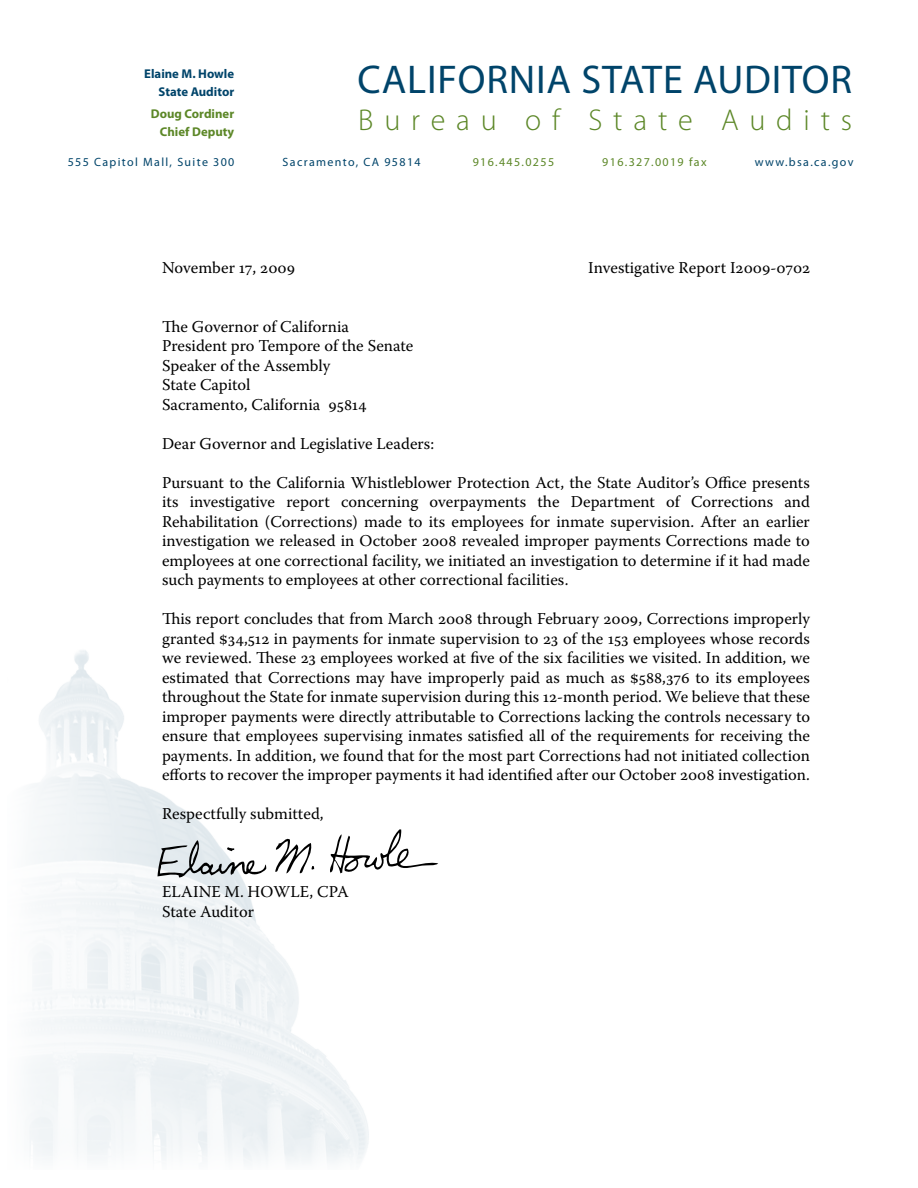
<style>
.page{position:relative;width:918px;height:1188px;background:#fff}
.page>*{position:absolute;margin:0;border:0;box-sizing:border-box;transform-origin:0 0}
.t1{font:40.2px "Myriad Pro";letter-spacing:.02em;color:#00446a}
.t2{font:300 30.15px "Myriad Pro";letter-spacing:.36em;color:#5c8727}
.t3{font:16.5px/19.5px "Warnock Pro";color:#000}
.t4{font:700 12.75px/18px "Myriad Pro";color:#00446a;text-align:right}
.t5{font:700 12.75px/18px "Myriad Pro";color:#5c8727;text-align:right}
.t6{font:12px "Myriad Pro";letter-spacing:.115em;color:#00446a}
.t7{font:12px "Myriad Pro";letter-spacing:.115em;color:#5c8727}
</style>
<div class="page">
<svg style="left:330px;top:829px;width:108px;height:45px"></svg>
<svg style="left:158px;top:840px;width:108px;height:38px"></svg>
<svg style="left:275px;top:838px;width:39px;height:36px"></svg>
<p class="t4" style="left:144px;top:64px;width:91px">Elaine M. Howle<br>State Auditor</p>
<p class="t5" style="left:151px;top:104px;width:85px">Doug Cordiner<br>Chief Deputy</p>
<h1 class="t1" style="left:357px;top:55px;width:496px">CALIFORNIA STATE AUDITOR</h1>
<h2 class="t2" style="left:358px;top:104px;width:495px">Bureau of State Audits</h2>
<p class="t6" style="left:68px;top:154px;width:168px">555 Capitol Mall, Suite 300</p>
<p class="t6" style="left:283px;top:154px;width:140px">Sacramento, CA 95814</p>
<p class="t7" style="left:473px;top:154px;width:83px">916.445.0255</p>
<p class="t7" style="left:602px;top:154px;width:106px">916.327.0019 fax</p>
<p class="t6" style="left:755px;top:154px;width:100px">www.bsa.ca.gov</p>
<p class="t3" style="left:162px;top:258px;width:135px">November 17, 2009</p>
<p class="t3" style="left:588px;top:258px;width:223px">Investigative Report I2009-0702</p>
<p class="t3" style="left:162px;top:316px;width:253px">The Governor of California<br>President pro Tempore of the Senate<br>Speaker of the Assembly<br>State Capitol<br>Sacramento, California 95814</p>
<p class="t3" style="left:162px;top:433px;width:274px">Dear Governor and Legislative Leaders:</p>
<p class="t3" style="left:162px;top:472px;width:650px;text-align:justify">Pursuant to the California Whistleblower Protection Act, the State Auditor’s Office presents its investigative report concerning overpayments the Department of Corrections and Rehabilitation (Corrections) made to its employees for inmate supervision. After an earlier investigation we released in October 2008 revealed improper payments Corrections made to employees at one correctional facility, we initiated an investigation to determine if it had made such payments to employees at other correctional facilities.</p>
<p class="t3" style="left:162px;top:609px;width:650px;text-align:justify">This report concludes that from March 2008 through February 2009, Corrections improperly granted $34,512 in payments for inmate supervision to 23 of the 153 employees whose records we reviewed. These 23 employees worked at five of the six facilities we visited. In addition, we estimated that Corrections may have improperly paid as much as $588,376 to its employees throughout the State for inmate supervision during this 12-month period. We believe that these improper payments were directly attributable to Corrections lacking the controls necessary to ensure that employees supervising inmates satisfied all of the requirements for receiving the payments. In addition, we found that for the most part Corrections had not initiated collection efforts to recover the improper payments it had identified after our October 2008 investigation.</p>
<p class="t3" style="left:162px;top:804px;width:163px">Respectfully submitted,</p>
<p class="t3" style="left:162px;top:882px;width:188px">ELAINE M. HOWLE, CPA<br>State Auditor</p>
</div>
